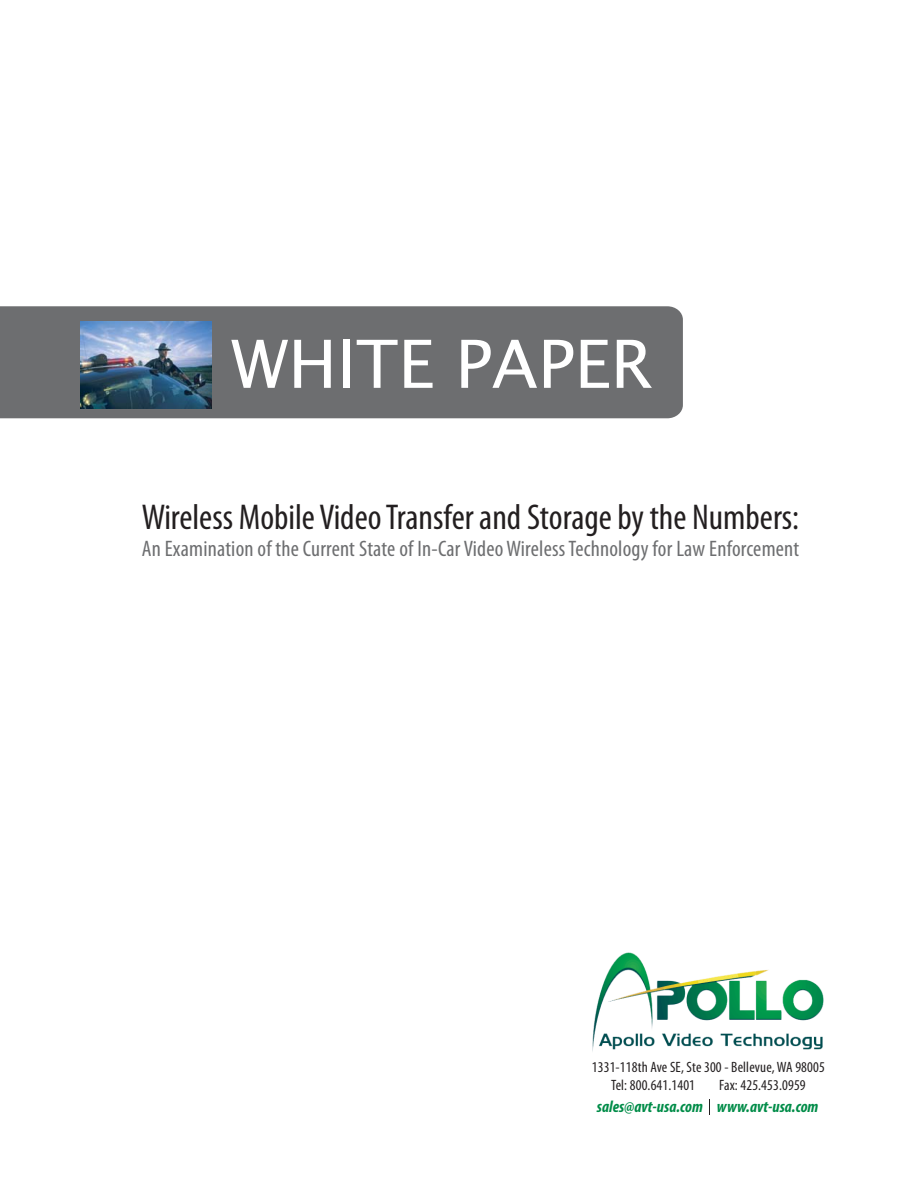
<style>
.page{position:relative;width:918px;height:1188px;background:#fff}
.page>*{position:absolute;margin:0;border:0;box-sizing:border-box;transform-origin:0 0}
.t1{font:66.45px "Lucida Grande";color:#fff}
.t2{font:condensed 36px "Myriad Pro";color:#231f20}
.t3{font:condensed 22.5px "Myriad Pro";letter-spacing:.01em;color:#6d6e70}
.t4{font:italic 700 condensed 16.5px "Myriad Pro";color:#008c48}
.t5{font:condensed 15px/18px "Myriad Pro";letter-spacing:.01em;color:#231f20}
</style>
<div class="page">
<div style="left:0;top:306px;width:683px;height:112px;background:#6d6e70"></div>
<img style="left:592px;top:952px;width:232px;height:100px">
<svg style="left:709px;top:1099px;width:1px;height:15px"></svg>
<img style="left:80px;top:321px;width:132px;height:88px">
<h1 class="t1" style="left:231px;top:324px;width:423px">WHITE PAPER</h1>
<h2 class="t2" style="left:142px;top:505px;width:659px">Wireless Mobile Video Transfer and Storage by the Numbers:</h2>
<p class="t3" style="left:142px;top:541px;width:659px">An Examination of the Current State of In-Car Video Wireless Technology for Law Enforcement</p>
<p class="t5" style="left:611px;top:1060px;width:215px;text-indent:-19px">1331-118th Ave SE, Ste 300 - Bellevue, WA 98005<br>Tel: 800.641.1401</p>
<p class="t5" style="left:719px;top:1078px;width:88px">Fax: 425.453.0959</p>
<p class="t4" style="left:597px;top:1097px;width:223px">sales@avt-usa.com www.avt-usa.com</p>
</div>
